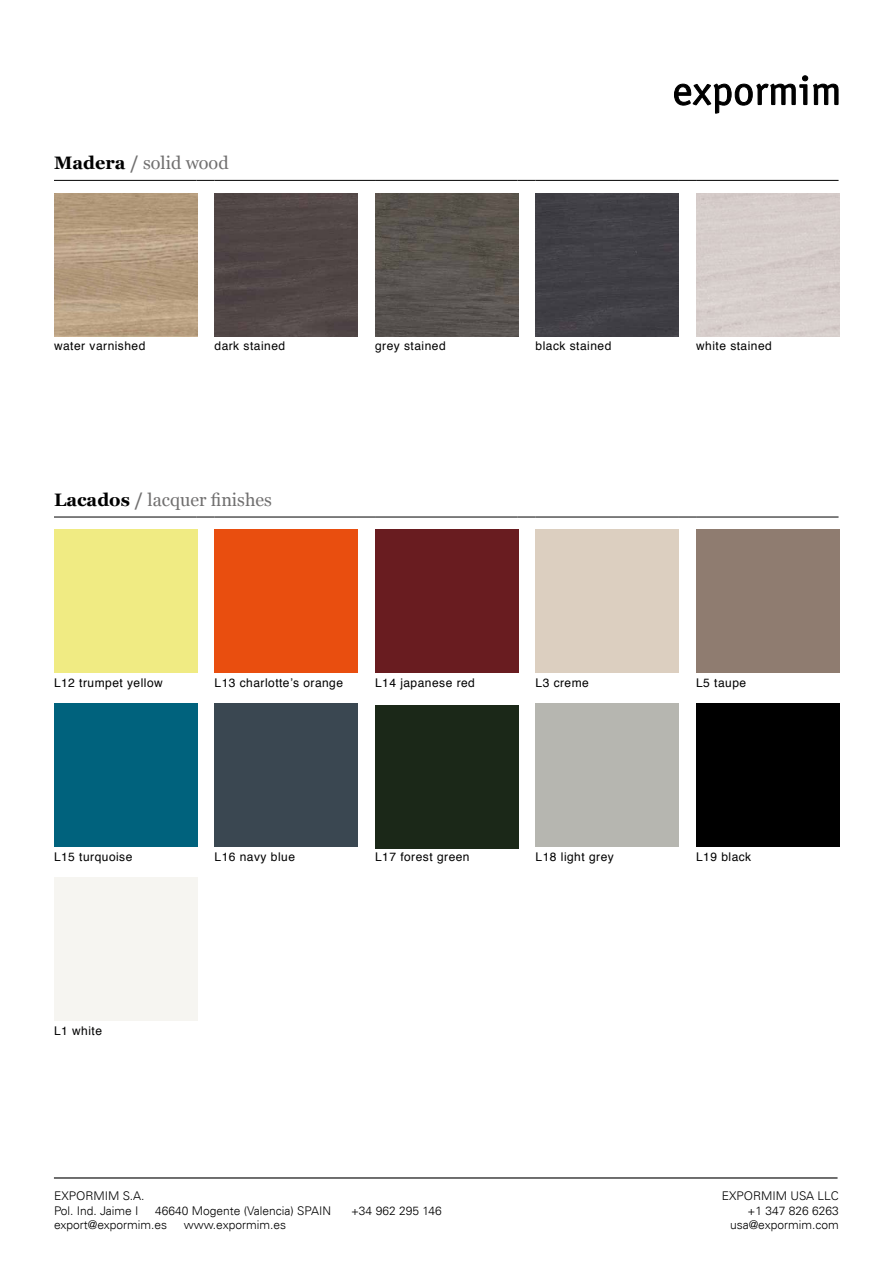
<style>
.page{position:relative;width:893px;height:1263px;background:#fff}
.page>*{position:absolute;margin:0;border:0;box-sizing:border-box;transform-origin:0 0}
.t1{font:18px "Georgia";color:#706f6f}
.t2{font:12px "Helvetica";letter-spacing:.04em;color:#000}
.t3{font:300 12px/14.7px "Univers LT";color:#000}
.s1{font-weight:700;color:#000}
.s2{font-weight:700}
</style>
<div class="page">
<svg style="left:674px;top:75px;width:164px;height:39px"></svg>
<svg style="left:196px;top:193px;width:19px;height:144px"></svg>
<hr style="left:54px;top:180px;width:142px;height:1px;background:#000">
<svg style="left:196px;top:180px;width:19px;height:1px"></svg>
<hr style="left:215px;top:180px;width:142px;height:1px;background:#000">
<svg style="left:357px;top:180px;width:18px;height:1px"></svg>
<hr style="left:375px;top:180px;width:142px;height:1px;background:#000">
<svg style="left:517px;top:180px;width:19px;height:1px"></svg>
<hr style="left:536px;top:180px;width:142px;height:1px;background:#000">
<svg style="left:678px;top:180px;width:18px;height:1px"></svg>
<hr style="left:696px;top:180px;width:142px;height:1px;background:#000">
<img style="left:54px;top:193px;width:143px;height:143px">
<div style="left:215px;top:193px;width:143px;height:143px;background:#514746"></div>
<img style="left:375px;top:193px;width:143px;height:143px">
<div style="left:536px;top:193px;width:143px;height:143px;background:#403f45"></div>
<svg style="left:196px;top:530px;width:19px;height:174px"></svg>
<hr style="left:54px;top:517px;width:142px;height:1px;background:#000">
<svg style="left:196px;top:517px;width:19px;height:1px"></svg>
<hr style="left:215px;top:517px;width:142px;height:1px;background:#000">
<svg style="left:357px;top:517px;width:18px;height:1px"></svg>
<hr style="left:375px;top:517px;width:142px;height:1px;background:#000">
<svg style="left:517px;top:517px;width:19px;height:1px"></svg>
<hr style="left:536px;top:517px;width:142px;height:1px;background:#000">
<svg style="left:678px;top:517px;width:18px;height:1px"></svg>
<hr style="left:696px;top:517px;width:142px;height:1px;background:#000">
<div style="left:54px;top:530px;width:143px;height:143px;background:#f0eb83"></div>
<div style="left:215px;top:530px;width:143px;height:143px;background:#e94e0f"></div>
<div style="left:375px;top:530px;width:143px;height:143px;background:#691c20"></div>
<div style="left:536px;top:530px;width:143px;height:143px;background:#dccfc0"></div>
<div style="left:696px;top:530px;width:143px;height:143px;background:#8f7c70"></div>
<div style="left:54px;top:704px;width:143px;height:143px;background:#00627d"></div>
<div style="left:215px;top:704px;width:143px;height:143px;background:#3a4751"></div>
<div style="left:375px;top:705px;width:143px;height:143px;background:#1b2818"></div>
<div style="left:536px;top:704px;width:143px;height:143px;background:#b6b6b0"></div>
<div style="left:696px;top:704px;width:143px;height:143px;background:#000"></div>
<div style="left:54px;top:878px;width:143px;height:143px;background:#f6f5f1"></div>
<hr style="left:54px;top:1177px;width:783px;height:1px;background:#000">
<h1 class="t1" style="left:54px;top:150px;width:176px"><span class="s1">Madera</span> <span class="s2">/</span> solid wood</h1>
<p class="t2" style="left:54px;top:337px;width:93px">water varnished</p>
<p class="t2" style="left:215px;top:337px;width:72px">dark stained</p>
<p class="t2" style="left:375px;top:337px;width:72px">grey stained</p>
<p class="t2" style="left:536px;top:337px;width:77px">black stained</p>
<p class="t2" style="left:696px;top:337px;width:77px">white stained</p>
<h1 class="t1" style="left:54px;top:487px;width:219px"><span class="s1">Lacados</span> <span class="s2">/</span> lacquer finishes</h1>
<p class="t2" style="left:54px;top:673px;width:110px">L12 trumpet yellow</p>
<p class="t2" style="left:215px;top:673px;width:130px">L13 charlotte’s orange</p>
<p class="t2" style="left:375px;top:673px;width:101px">L14 japanese red</p>
<p class="t2" style="left:536px;top:673px;width:55px">L3 creme</p>
<p class="t2" style="left:696px;top:673px;width:52px">L5 taupe</p>
<p class="t2" style="left:54px;top:847px;width:80px">L15 turquoise</p>
<p class="t2" style="left:215px;top:847px;width:82px">L16 navy blue</p>
<p class="t2" style="left:375px;top:847px;width:96px">L17 forest green</p>
<p class="t2" style="left:536px;top:847px;width:80px">L18 light grey</p>
<p class="t2" style="left:696px;top:847px;width:57px">L19 black</p>
<p class="t2" style="left:54px;top:1021px;width:50px">L1 white</p>
<p class="t3" style="left:54px;top:1188px;width:92px">EXPORMIM S.A.<br>Pol. Ind. Jaime I</p>
<p class="t3" style="left:155px;top:1203px;width:177px">46640 Mogente (Valencia) SPAIN</p>
<p class="t3" style="left:351px;top:1203px;width:92px">+34 962 295 146</p>
<p class="t3" style="left:54px;top:1217px;width:115px">export@expormim.es</p>
<p class="t3" style="left:184px;top:1217px;width:104px">www.expormim.es</p>
<p class="t3" style="left:722px;top:1188px;width:119px;text-align:right">EXPORMIM USA LLC +1 347 826 6263 usa@expormim.com</p>
</div>
